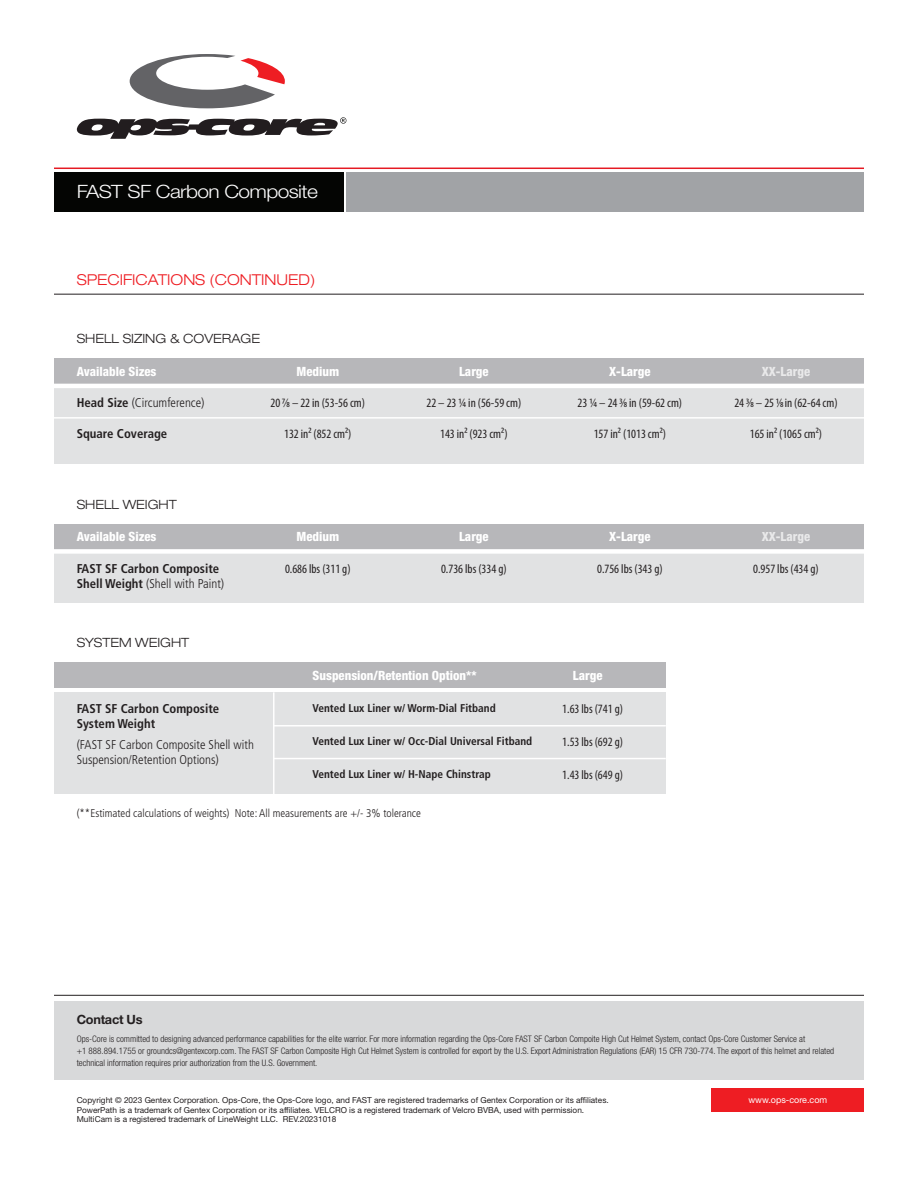
<style>
.page{position:relative;width:918px;height:1188px;background:#fff}
.page>*{position:absolute;margin:0;border:0;box-sizing:border-box;transform-origin:0 0}
.t1{font:300 18.3px "Helvetica Neue LT Std";letter-spacing:-.03em;color:#fff;scale:1.14 1}
.t2{font:300 expanded 15px "Helvetica Neue LT Std";color:#ee1d23}
.Protection_Sub_Sections{font:condensed 12.75px "Myriad Pro";color:#231f20}
.Charts{font:800 condensed 12.75px "Helvetica Neue LT Std";color:#fff}
.Charts-2{font:condensed 12.75px "Myriad Pro";color:#231f20}
.Charts-3{font:700 condensed 12.75px/15px "Frutiger LT Std";color:#231f20}
.Charts-4{font:300 condensed 12.75px/15px "Frutiger LT Std";color:#231f20}
.t3{font:300 expanded 12.75px "Helvetica Neue LT Std";color:#231f20}
.Contact_Us_Copy{font:700 12.75px "Helvetica Neue LT Std";letter-spacing:-.02em;color:#231f20}
.t4{font:700 condensed 11.25px "Frutiger LT Std";color:#231f20}
.Protection_Sub_Sections-2{font:300 condensed 11.25px "Frutiger LT Std";color:#231f20}
.Contact_Us_Copy-2{font:300 condensed 9px/12px "Helvetica Neue LT Std";color:#231f20}
.t5{font:9px "Helvetica Neue LT Std";color:#fff}
.t6{font:8.25px/9.9px "Helvetica Neue LT Std";color:#231f20}
.s1{font-weight:700}
.s2{font-weight:300}
</style>
<div class="page">
<svg style="left:130px;top:54px;width:155px;height:54px"></svg>
<svg style="left:77px;top:117px;width:269px;height:22px"></svg>
<hr style="left:54px;top:168px;width:810px;height:1px;background:#e51a23">
<div style="left:54px;top:172px;width:289px;height:39px;background:#040503"></div>
<div style="left:346px;top:172px;width:518px;height:39px;background:#a1a3a6"></div>
<div style="left:54px;top:359px;width:810px;height:25px;background:#b7b7ba"></div>
<div style="left:54px;top:524px;width:810px;height:25px;background:#b7b7ba"></div>
<div style="left:54px;top:663px;width:612px;height:25px;background:#b7b7ba"></div>
<div style="left:54px;top:388px;width:810px;height:76px;background:#e1e2e3"></div>
<div style="left:54px;top:553px;width:810px;height:50px;background:#e1e2e3"></div>
<div style="left:54px;top:692px;width:612px;height:102px;background:#e1e2e3"></div>
<div style="left:54px;top:549px;width:810px;height:5px;background:#fff"></div>
<hr style="left:54px;top:417px;width:810px;height:2px;background:#fff">
<hr style="left:274px;top:725px;width:392px;height:2px;background:#fff">
<hr style="left:274px;top:758px;width:392px;height:1px;background:#fff">
<hr style="left:54px;top:294px;width:810px;height:1px;background:#231f20">
<hr style="left:273px;top:692px;width:2px;height:104px;background:#fff">
<div style="left:54px;top:1001px;width:810px;height:79px;background:#d8d9da"></div>
<div style="left:712px;top:1088px;width:152px;height:23px;background:#ee1d23"></div>
<hr style="left:54px;top:995px;width:810px;height:1px;background:#231f20">
<p class="t1" style="left:77px;top:180px;width:213px">FAST SF Carbon Composite</p>
<p class="t2" style="left:77px;top:271px;width:240px">SPECIFICATIONS (CONTINUED)</p>
<p class="t3" style="left:77px;top:331px;width:185px">SHELL SIZING &amp; COVERAGE</p>
<p class="Charts" style="left:77px;top:363px;width:81px">Available Sizes</p>
<p class="Charts" style="left:296px;top:363px;width:44px">Medium</p>
<p class="Charts" style="left:459px;top:363px;width:31px">Large</p>
<p class="Charts" style="left:609px;top:363px;width:43px">X-Large</p>
<h3 class="Charts" style="left:762px;top:363px;width:50px">XX-Large</h3>
<p class="Charts-4" style="left:77px;top:396px;width:129px"><span class="s1">Head Size</span> (Circumference)</p>
<p class="Charts-2" style="left:271px;top:396px;width:96px">20 7/8 – 22 in (53-56 cm)</p>
<p class="Protection_Sub_Sections" style="left:426px;top:396px;width:96px">22 – 23 ¼ in (56-59 cm)</p>
<p class="Protection_Sub_Sections" style="left:578px;top:396px;width:106px">23 ¼ – 24 3/8 in (59-62 cm)</p>
<p class="Protection_Sub_Sections" style="left:734px;top:396px;width:105px">24 3/8 – 25 1/8 in (62-64 cm)</p>
<p class="Charts-3" style="left:77px;top:426px;width:92px">Square Coverage</p>
<p class="Charts-2" style="left:284px;top:426px;width:69px">132 in² (852 cm²)</p>
<p class="Charts-2" style="left:440px;top:426px;width:69px">143 in² (923 cm²)</p>
<p class="Charts-2" style="left:594px;top:426px;width:74px">157 in² (1013 cm²)</p>
<p class="Protection_Sub_Sections" style="left:750px;top:426px;width:74px">165 in² (1065 cm²)</p>
<p class="t3" style="left:77px;top:497px;width:102px">SHELL WEIGHT</p>
<p class="Charts" style="left:77px;top:529px;width:81px">Available Sizes</p>
<p class="Charts" style="left:296px;top:529px;width:44px">Medium</p>
<p class="Charts" style="left:459px;top:529px;width:31px">Large</p>
<p class="Charts" style="left:609px;top:529px;width:43px">X-Large</p>
<h3 class="Charts" style="left:762px;top:529px;width:50px">XX-Large</h3>
<p class="Charts-3" style="left:77px;top:561px;width:149px">FAST SF Carbon Composite<br>Shell Weight <span class="s2">(Shell with Paint)</span></p>
<p class="Charts-2" style="left:285px;top:561px;width:67px">0.686 lbs (311 g)</p>
<p class="Charts-2" style="left:441px;top:561px;width:67px">0.736 lbs (334 g)</p>
<p class="Charts-2" style="left:597px;top:561px;width:67px">0.756 lbs (343 g)</p>
<p class="Protection_Sub_Sections" style="left:753px;top:561px;width:67px">0.957 lbs (434 g)</p>
<p class="t3" style="left:77px;top:635px;width:114px">SYSTEM WEIGHT</p>
<p class="Charts" style="left:313px;top:667px;width:165px">Suspension/Retention Option**</p>
<p class="Charts" style="left:573px;top:667px;width:31px">Large</p>
<p class="Charts-3" style="left:77px;top:702px;width:144px">FAST SF Carbon Composite<br>System Weight</p>
<p class="Charts-4" style="left:77px;top:738px;width:179px">(FAST SF Carbon Composite Shell with<br>Suspension/Retention Options)</p>
<p class="t4" style="left:313px;top:702px;width:185px">Vented Lux Liner w/ Worm-Dial Fitband</p>
<p class="t4" style="left:313px;top:735px;width:221px">Vented Lux Liner w/ Occ-Dial Universal Fitband</p>
<p class="t4" style="left:313px;top:768px;width:180px">Vented Lux Liner w/ H-Nape Chinstrap</p>
<p class="Protection_Sub_Sections" style="left:562px;top:702px;width:62px">1.63 lbs (741 g)</p>
<p class="Protection_Sub_Sections" style="left:562px;top:735px;width:62px">1.53 lbs (692 g)</p>
<p class="Protection_Sub_Sections" style="left:562px;top:768px;width:62px">1.43 lbs (649 g)</p>
<p class="Protection_Sub_Sections-2" style="left:77px;top:807px;width:346px">(**Estimated calculations of weights) Note: All measurements are +/- 3% tolerance</p>
<p class="Contact_Us_Copy" style="left:77px;top:1011px;width:67px">Contact Us</p>
<p class="Contact_Us_Copy-2" style="left:77px;top:1033px;width:759px">Ops-Core is committed to designing advanced performance capabilities for the elite warrior. For more information regarding the Ops-Core FAST SF Carbon Compoite High Cut Helmet System, contact Ops-Core Customer Service at<br>+1 888.894.1755 or groundcs@gentexcorp.com. The FAST SF Carbon Composite High Cut Helmet System is controlled for export by the U.S. Export Administration Regulations (EAR) 15 CFR 730-774. The export of this helmet and related technical information requires prior authorization from the U.S. Government.</p>
<p class="t6" style="left:77px;top:1095px;width:534px">Copyright © 2023 Gentex Corporation. Ops-Core, the Ops-Core logo, and FAST are registered trademarks of Gentex Corporation or its affiliates.</p>
<p class="t5" style="left:748px;top:1094px;width:80px">www.ops-core.com</p>
<p class="t6" style="left:77px;top:1105px;width:509px">PowerPath is a trademark of Gentex Corporation or its affiliates. VELCRO is a registered trademark of Velcro BVBA, used with permission.<br>MultiCam is a registered trademark of LineWeight LLC. REV.20231018</p>
</div>
